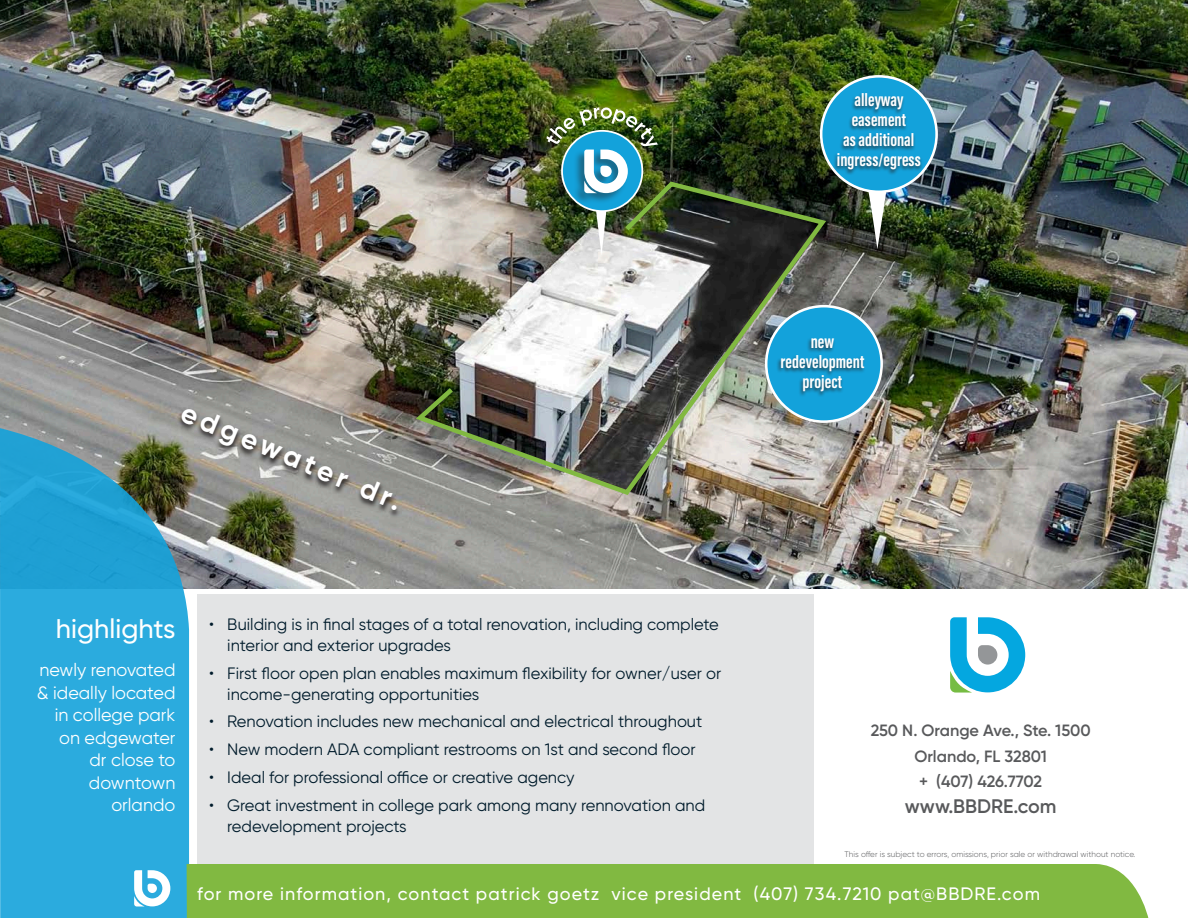
<style>
.page{position:relative;width:1188px;height:918px;background:#fff}
.page>*{position:absolute;margin:0;border:0;box-sizing:border-box;transform-origin:0 0}
.t1{font:700 28.5px "Gilroy";color:#fff}
.t2{font:500 27px "Gilroy";color:#fff}
.t3{font:600 19.5px "Gilroy";color:#58595b}
.t4{font:700 18.6px "Acumin Pro Extra Cond";color:#fff}
.t5{font:18px/22.5px "Gilroy";color:#fff;text-align:right}
.t6{font:500 18px "Gilroy";letter-spacing:.06em;color:#fff}
.t7{font:16.5px/21px "Gilroy";color:#001b2b}
.t8{font:600 16.35px/25.5px "Gilroy";color:#58595b;text-align:center}
.t9{font:300 8.1px "Gilroy";color:#58595b}
</style>
<div class="page">
<img style="left:0;top:0;width:1188px;height:589px">
<svg style="left:0;top:428px;width:189px;height:436px;background:#30a2ce"></svg>
<div style="left:198px;top:594px;width:616px;height:275px;background:#e3e4e5"></div>
<svg style="left:950px;top:617px;width:75px;height:76px"></svg>
<svg style="left:177px;top:409px;width:225px;height:110px;background:#8c8b83"></svg>
<svg style="left:0;top:864px;width:1148px;height:54px;background:#76b75a"></svg>
<svg style="left:134px;top:870px;width:36px;height:37px"></svg>
<div style="left:766px;top:306px;width:116px;height:116px;background:#13a2db;border-radius:50%"></div>
<div style="left:776px;top:337px;width:90px;height:61px;background:#231f20;opacity:.75"></div>
<svg style="left:868px;top:192px;width:19px;height:57px"></svg>
<div style="left:821px;top:76px;width:116px;height:116px;background:#13a2db;border-radius:50%"></div>
<div style="left:820px;top:75px;width:118px;height:118px;border:3px solid #fff;border-radius:50%"></div>
<div style="left:833px;top:93px;width:90px;height:83px;background:#231f20;opacity:.75"></div>
<img style="left:411px;top:179px;width:419px;height:319px">
<svg style="left:596px;top:212px;width:11px;height:44px"></svg>
<svg style="left:562px;top:131px;width:80px;height:80px"></svg>
<div style="left:573px;top:149px;width:55px;height:56px;background:#231f20;opacity:.44"></div>
<img style="left:546px;top:107px;width:112px;height:86px">
<p class="t4" style="left:854px;top:88px;width:50px">alleyway</p>
<p class="t4" style="left:852px;top:108px;width:56px">easement</p>
<p class="t4" style="left:843px;top:128px;width:73px">as additional</p>
<p class="t4" style="left:837px;top:148px;width:86px">ingress/egress</p>
<p class="t1" style="left:190px;top:393px;width:238px;rotate:23deg">edgewater dr.</p>
<p class="t2" style="left:56px;top:612px;width:121px">highlights</p>
<p class="t5" style="left:37px;top:658px;width:140px">newly renovated &amp; ideally located in college park on edgewater<br>dr close to downtown orlando</p>
<p class="t7" style="left:227px;top:613px;width:493px;text-indent:-18px">• Building is in final stages of a total renovation, including complete interior and exterior upgrades</p>
<p class="t7" style="left:227px;top:662px;width:496px;text-indent:-18px">• First floor open plan enables maximum flexibility for owner/user or income-generating opportunities</p>
<p class="t7" style="left:209px;top:711px;width:495px">• Renovation includes new mechanical and electrical throughout</p>
<p class="t7" style="left:209px;top:739px;width:488px">• New modern ADA compliant restrooms on 1st and second floor</p>
<p class="t7" style="left:209px;top:766px;width:367px">• Ideal for professional office or creative agency</p>
<p class="t7" style="left:227px;top:794px;width:479px;text-indent:-18px">• Great investment in college park among many rennovation and redevelopment projects</p>
<p class="t4" style="left:811px;top:330px;width:25px">new</p>
<p class="t4" style="left:781px;top:350px;width:85px">redevelopment</p>
<p class="t4" style="left:803px;top:370px;width:41px">project</p>
<p class="t8" style="left:871px;top:718px;width:221px">250 N. Orange Ave., Ste. 1500<br>Orlando, FL 32801</p>
<p class="t8" style="left:919px;top:769px;width:125px">+ (407) 426.7702</p>
<p class="t3" style="left:905px;top:794px;width:153px">www.BBDRE.com</p>
<p class="t9" style="left:845px;top:849px;width:293px">This offer is subject to errors, omissions, prior sale or withdrawal without notice.</p>
<p class="t6" style="left:197px;top:883px;width:844px">for more information, contact patrick goetz vice president (407) 734.7210 pat@BBDRE.com</p>
</div>
